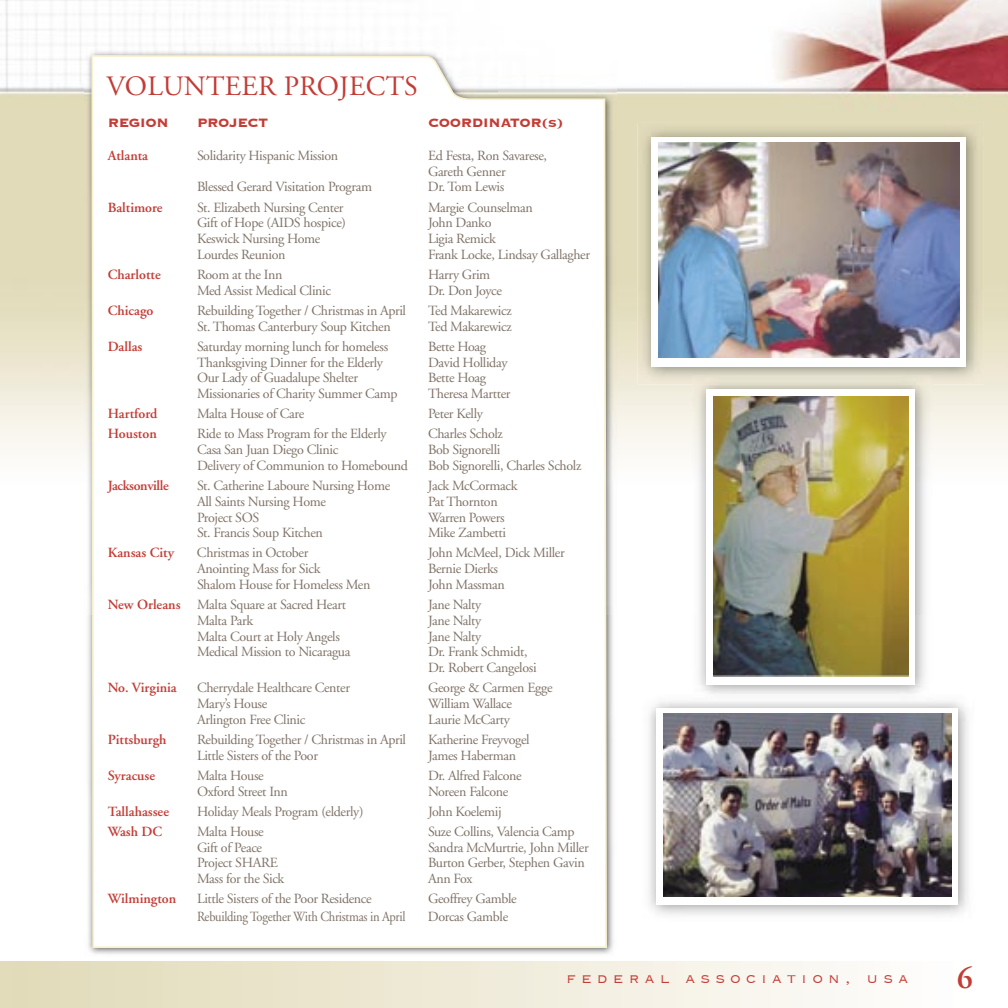
<style>
.page{position:relative;width:1008px;height:1008px;background:#fff}
.page>*{position:absolute;margin:0;border:0;box-sizing:border-box;transform-origin:0 0}
.t1{font:600 31.5px "Adobe Garamond";color:#c33c35}
.t2{font:28px "Adobe Garamond";letter-spacing:.01em;color:#c33c35}
.t3{font:300 17.5px "Copperplate";letter-spacing:.3em;color:#c33c35}
.t4{font:700 15.75px "Copperplate";letter-spacing:-.025em;color:#c33c35}
.t5{font:14px/15.8px "Adobe Garamond";letter-spacing:-.025em;color:#7f7266}
.t6{font:600 14px "Adobe Garamond";color:#c33c35}
.t7{font:14px "Adobe Garamond";letter-spacing:-.025em;color:#7f7266;scale:.9 1}
.t8{font:600 14px "Adobe Garamond";letter-spacing:-.025em;color:#c33c35}
.s1{font-weight:600;color:#c33c35}
</style>
<div class="page">
<img style="left:0;top:0;width:1008px;height:455px">
<img style="left:692px;top:385px;width:241px;height:309px">
<div style="left:706px;top:389px;width:209px;height:295px;background:#fff"></div>
<img style="left:714px;top:396px;width:194px;height:281px">
<img style="left:663px;top:714px;width:288px;height:183px">
<img style="left:85px;top:48px;width:532px;height:906px">
<svg style="left:91px;top:55px;width:516px;height:893px"></svg>
<img style="left:637px;top:123px;width:347px;height:262px">
<div style="left:651px;top:137px;width:315px;height:230px;background:#fff"></div>
<img style="left:659px;top:143px;width:300px;height:215px">
<div style="left:0;top:962px;width:1008px;height:46px;background:linear-gradient(to right,#e1dab8,#fff)"></div>
<h2 class="t2" style="left:106px;top:71px;width:313px">VOLUNTEER PROJECTS</h2>
<p class="t4" style="left:108px;top:112px;width:63px">REGION</p>
<p class="t4" style="left:197px;top:112px;width:73px">PROJECT</p>
<p class="t4" style="left:428px;top:112px;width:137px">COORDINATOR(s)</p>
<p class="t6" style="left:108px;top:148px;width:42px">Atlanta</p>
<p class="t5" style="left:197px;top:148px;width:143px">Solidarity Hispanic Mission</p>
<p class="t5" style="left:428px;top:148px;width:121px">Ed Festa, Ron Savarese,<br>Gareth Genner</p>
<p class="t5" style="left:197px;top:180px;width:177px">Blessed Gerard Visitation Program</p>
<p class="t5" style="left:428px;top:180px;width:78px">Dr. Tom Lewis</p>
<p class="t6" style="left:108px;top:199px;width:56px">Baltimore</p>
<p class="t5" style="left:197px;top:200px;width:148px">St. Elizabeth Nursing Center</p>
<p class="t5" style="left:428px;top:200px;width:106px">Margie Counselman</p>
<p class="t5" style="left:197px;top:215px;width:151px">Gift of Hope (AIDS hospice)</p>
<p class="t5" style="left:428px;top:215px;width:65px">John Danko</p>
<p class="t5" style="left:197px;top:231px;width:125px">Keswick Nursing Home</p>
<p class="t5" style="left:428px;top:231px;width:69px">Ligia Remick</p>
<p class="t5" style="left:197px;top:247px;width:90px">Lourdes Reunion</p>
<p class="t5" style="left:428px;top:247px;width:164px">Frank Locke, Lindsay Gallagher</p>
<p class="t6" style="left:108px;top:267px;width:55px">Charlotte</p>
<p class="t5" style="left:197px;top:267px;width:87px">Room at the Inn</p>
<p class="t5" style="left:428px;top:267px;width:64px">Harry Grim</p>
<p class="t5" style="left:197px;top:283px;width:136px">Med Assist Medical Clinic</p>
<p class="t5" style="left:428px;top:283px;width:75px">Dr. Don Joyce</p>
<p class="t6" style="left:108px;top:303px;width:47px">Chicago</p>
<p class="t5" style="left:197px;top:303px;width:211px">Rebuilding Together / Christmas in April</p>
<p class="t5" style="left:428px;top:303px;width:85px">Ted Makarewicz</p>
<p class="t5" style="left:197px;top:319px;width:195px">St. Thomas Canterbury Soup Kitchen</p>
<p class="t5" style="left:428px;top:319px;width:85px">Ted Makarewicz</p>
<p class="t6" style="left:108px;top:339px;width:36px">Dallas</p>
<p class="t5" style="left:197px;top:339px;width:193px">Saturday morning lunch for homeless</p>
<p class="t5" style="left:428px;top:339px;width:60px">Bette Hoag</p>
<p class="t5" style="left:197px;top:355px;width:188px">Thanksgiving Dinner for the Elderly</p>
<p class="t5" style="left:428px;top:355px;width:81px">David Holliday</p>
<p class="t5" style="left:197px;top:370px;width:163px">Our Lady of Guadalupe Shelter</p>
<p class="t5" style="left:428px;top:370px;width:60px">Bette Hoag</p>
<p class="t5" style="left:197px;top:386px;width:202px">Missionaries of Charity Summer Camp</p>
<p class="t5" style="left:428px;top:386px;width:84px">Theresa Martter</p>
<p class="t6" style="left:108px;top:406px;width:51px">Hartford</p>
<p class="t5" style="left:197px;top:406px;width:109px">Malta House of Care</p>
<p class="t5" style="left:428px;top:406px;width:56px">Peter Kelly</p>
<p class="t6" style="left:108px;top:426px;width:51px">Houston</p>
<p class="t5" style="left:197px;top:426px;width:191px">Ride to Mass Program for the Elderly</p>
<p class="t5" style="left:428px;top:426px;width:76px">Charles Scholz</p>
<p class="t5" style="left:197px;top:442px;width:143px">Casa San Juan Diego Clinic</p>
<p class="t5" style="left:428px;top:442px;width:74px">Bob Signorelli</p>
<p class="t5" style="left:197px;top:458px;width:213px">Delivery of Communion to Homebound</p>
<p class="t5" style="left:428px;top:458px;width:155px">Bob Signorelli, Charles Scholz</p>
<p class="t8" style="left:108px;top:478px;width:62px">Jacksonville</p>
<p class="t5" style="left:197px;top:478px;width:195px">St. Catherine Laboure Nursing Home</p>
<p class="t5" style="left:428px;top:478px;width:91px">Jack McCormack</p>
<p class="t5" style="left:197px;top:494px;width:131px">All Saints Nursing Home</p>
<p class="t5" style="left:428px;top:494px;width:71px">Pat Thornton</p>
<p class="t5" style="left:197px;top:510px;width:64px">Project SOS</p>
<p class="t5" style="left:428px;top:510px;width:78px">Warren Powers</p>
<p class="t5" style="left:197px;top:525px;width:127px">St. Francis Soup Kitchen</p>
<p class="t5" style="left:428px;top:525px;width:80px">Mike Zambetti</p>
<p class="t6" style="left:108px;top:545px;width:68px">Kansas City</p>
<p class="t5" style="left:197px;top:546px;width:113px">Christmas in October</p>
<p class="t5" style="left:428px;top:546px;width:138px">John McMeel, Dick Miller</p>
<p class="t5" style="left:197px;top:561px;width:125px">Anointing Mass for Sick</p>
<p class="t5" style="left:428px;top:561px;width:72px">Bernie Dierks</p>
<p class="t5" style="left:197px;top:577px;width:175px">Shalom House for Homeless Men</p>
<p class="t5" style="left:428px;top:577px;width:78px">John Massman</p>
<p class="t5" style="left:108px;top:597px;width:240px"><span class="s1">New Orleans</span> Malta Square at Sacred Heart</p>
<p class="t5" style="left:428px;top:597px;width:55px">Jane Nalty</p>
<p class="t5" style="left:197px;top:613px;width:58px">Malta Park</p>
<p class="t5" style="left:428px;top:613px;width:55px">Jane Nalty</p>
<p class="t5" style="left:197px;top:629px;width:144px">Malta Court at Holy Angels</p>
<p class="t5" style="left:428px;top:629px;width:55px">Jane Nalty</p>
<p class="t5" style="left:197px;top:644px;width:155px">Medical Mission to Nicaragua</p>
<p class="t5" style="left:428px;top:644px;width:110px">Dr. Frank Schmidt,<br>Dr. Robert Cangelosi</p>
<p class="t6" style="left:108px;top:680px;width:71px">No. Virginia</p>
<p class="t5" style="left:197px;top:680px;width:155px">Cherrydale Healthcare Center</p>
<p class="t5" style="left:428px;top:680px;width:126px">George &amp; Carmen Egge</p>
<p class="t5" style="left:197px;top:696px;width:72px">Mary’s House</p>
<p class="t5" style="left:428px;top:696px;width:86px">William Wallace</p>
<p class="t5" style="left:197px;top:712px;width:110px">Arlington Free Clinic</p>
<p class="t5" style="left:428px;top:712px;width:83px">Laurie McCarty</p>
<p class="t6" style="left:108px;top:732px;width:60px">Pittsburgh</p>
<p class="t5" style="left:197px;top:732px;width:211px">Rebuilding Together / Christmas in April</p>
<p class="t5" style="left:428px;top:732px;width:103px">Katherine Freyvogel</p>
<p class="t5" style="left:197px;top:748px;width:123px">Little Sisters of the Poor</p>
<p class="t5" style="left:428px;top:748px;width:90px">James Haberman</p>
<p class="t6" style="left:108px;top:768px;width:49px">Syracuse</p>
<p class="t5" style="left:197px;top:768px;width:68px">Malta House</p>
<p class="t5" style="left:428px;top:768px;width:95px">Dr. Alfred Falcone</p>
<p class="t5" style="left:197px;top:784px;width:92px">Oxford Street Inn</p>
<p class="t5" style="left:428px;top:784px;width:82px">Noreen Falcone</p>
<p class="t6" style="left:108px;top:804px;width:63px">Tallahassee</p>
<p class="t5" style="left:197px;top:804px;width:168px">Holiday Meals Program (elderly)</p>
<p class="t5" style="left:428px;top:804px;width:75px">John Koelemij</p>
<p class="t6" style="left:108px;top:824px;width:56px">Wash DC</p>
<p class="t5" style="left:197px;top:824px;width:68px">Malta House</p>
<p class="t5" style="left:428px;top:824px;width:148px">Suze Collins, Valencia Camp</p>
<p class="t5" style="left:197px;top:840px;width:67px">Gift of Peace</p>
<p class="t5" style="left:428px;top:840px;width:162px">Sandra McMurtrie, John Miller</p>
<p class="t5" style="left:197px;top:855px;width:82px">Project SHARE</p>
<p class="t5" style="left:428px;top:855px;width:158px">Burton Gerber, Stephen Gavin</p>
<p class="t5" style="left:197px;top:871px;width:89px">Mass for the Sick</p>
<p class="t5" style="left:428px;top:871px;width:46px">Ann Fox</p>
<p class="t6" style="left:108px;top:891px;width:70px">Wilmington</p>
<p class="t5" style="left:197px;top:891px;width:176px">Little Sisters of the Poor Residence</p>
<p class="t5" style="left:428px;top:891px;width:90px">Geoffrey Gamble</p>
<p class="t7" style="left:197px;top:909px;width:233px">Rebuilding Together With Christmas in April</p>
<p class="t5" style="left:428px;top:909px;width:82px">Dorcas Gamble</p>
<p class="t3" style="left:566px;top:967px;width:344px">federal association, usa</p>
<h1 class="t1" style="left:957px;top:961px;width:18px">6</h1>
</div>
